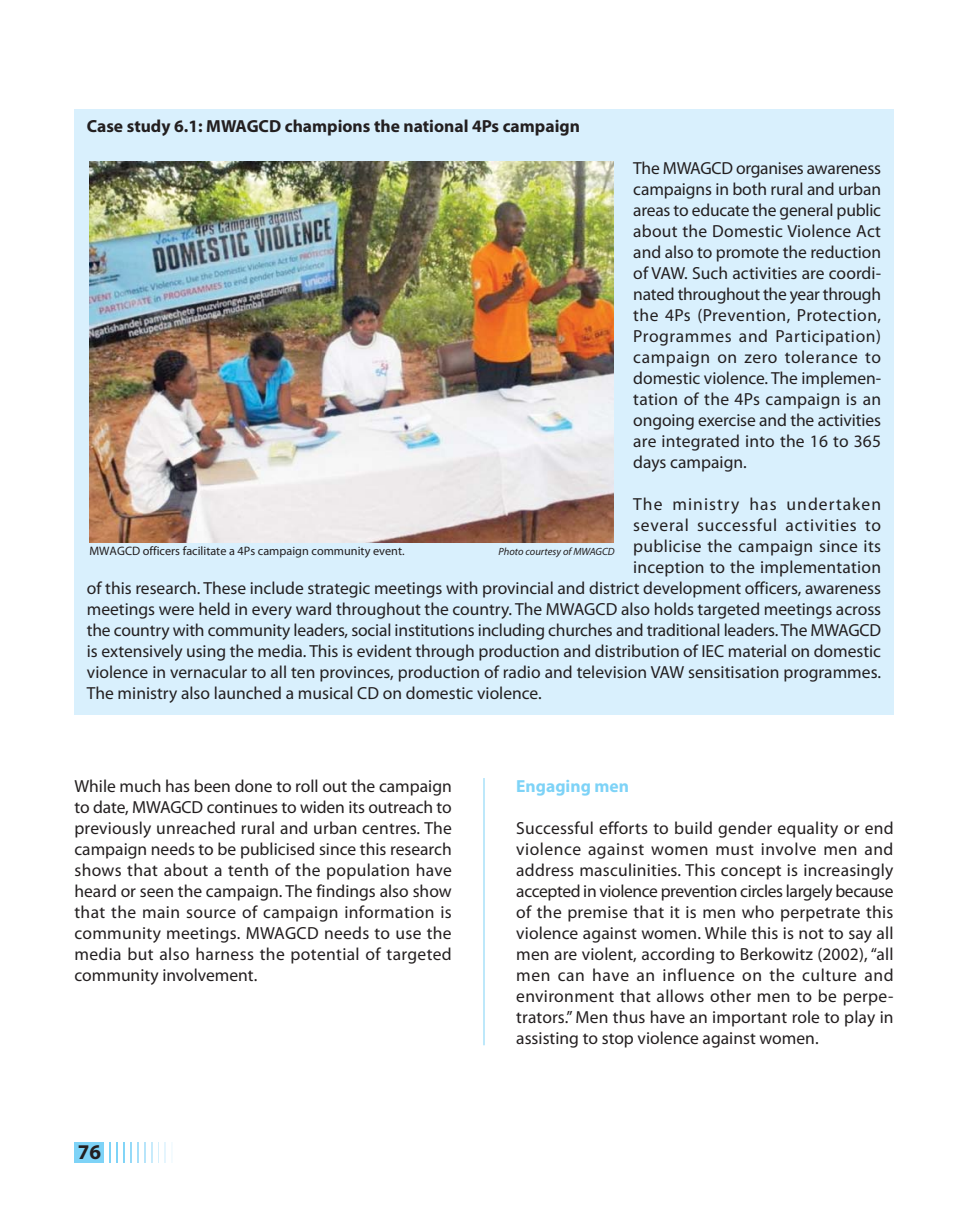
<style>
.page{position:relative;width:968px;height:1216px;background:#fff}
.page>*{position:absolute;margin:0;border:0;box-sizing:border-box;transform-origin:0 0}
.t1{font:700 21px "Myriad Pro";color:#231f20}
.t2{font:17.5px/21px "Myriad Pro";color:#231f20;text-align:justify}
.t3{font:700 17.5px "Myriad Pro";color:#231f20}
.t4{font:17.5px "Myriad Pro";letter-spacing:.045em;color:#231f20}
.t5{font:17.5px "Myriad Pro";letter-spacing:.02em;color:#231f20}
.t6{font:17.5px "Myriad Pro";letter-spacing:.06em;color:#231f20}
.t7{font:700 17.5px "Myriad Pro";color:#7ed3f7}
.t8{font:12.25px "Myriad Pro";color:#231f20}
.t9{font:italic 10.5px "Myriad Pro";color:#231f20}
</style>
<div class="page">
<div style="left:74px;top:109px;width:819px;height:605px;background:#d9f0fd"></div>
<svg style="left:123px;top:1142px;width:49px;height:20px"></svg>
<div style="left:74px;top:1142px;width:49px;height:20px;background:#7ed3f7"></div>
<hr style="left:105px;top:1138px;width:4px;height:28px;background:#fff">
<div style="left:111px;top:1138px;width:5px;height:28px;background:#fff"></div>
<div style="left:118px;top:1138px;width:5px;height:28px;background:#fff"></div>
<div style="left:125px;top:1138px;width:5px;height:28px;background:#fff"></div>
<div style="left:132px;top:1138px;width:5px;height:28px;background:#fff"></div>
<hr style="left:139px;top:1138px;width:4px;height:28px;background:#fff">
<hr style="left:146px;top:1138px;width:4px;height:28px;background:#fff">
<hr style="left:153px;top:1138px;width:4px;height:28px;background:#fff">
<hr style="left:160px;top:1138px;width:4px;height:28px;background:#fff">
<div style="left:166px;top:1138px;width:5px;height:28px;background:#fff"></div>
<img style="left:89px;top:161px;width:524px;height:381px">
<hr style="left:483px;top:778px;width:1px;height:267px;background:#7ed3f7">
<p class="t3" style="left:87px;top:119px;width:494px">Case study 6.1: MWAGCD champions the national 4Ps campaign</p>
<p class="t2" style="left:633px;top:158px;width:249px">The MWAGCD organises awareness campaigns in both rural and urban areas to educate the general public about the Domestic Violence Act and also to promote the reduction of VAW. Such activities are coordi&shy;nated throughout the year through the 4Ps (Prevention, Protection, Programmes and Participation) campaign on zero tolerance to domestic violence. The implemen&shy;tation of the 4Ps campaign is an ongoing exercise and the activities are integrated into the 16 to 365 days campaign.</p>
<p class="t6" style="left:633px;top:497px;width:249px">The ministry has undertaken</p>
<p class="t4" style="left:633px;top:518px;width:249px">several successful activities to</p>
<p class="t5" style="left:633px;top:539px;width:249px">publicise the campaign since its</p>
<p class="t2" style="left:633px;top:557px;width:249px">inception to the implementation</p>
<p class="t2" style="left:87px;top:578px;width:795px">of this research. These include strategic meetings with provincial and district development officers, awareness</p>
<p class="t2" style="left:87px;top:599px;width:795px">meetings were held in every ward throughout the country. The MWAGCD also holds targeted meetings across</p>
<p class="t2" style="left:87px;top:620px;width:795px">the country with community leaders, social institutions including churches and traditional leaders. The MWAGCD</p>
<p class="t2" style="left:87px;top:641px;width:795px">is extensively using the media. This is evident through production and distribution of IEC material on domestic</p>
<p class="t2" style="left:87px;top:662px;width:795px">violence in vernacular to all ten provinces, production of radio and television VAW sensitisation programmes.</p>
<p class="t2" style="left:87px;top:683px;width:456px">The ministry also launched a musical CD on domestic violence.</p>
<p class="t8" style="left:89px;top:546px;width:317px">MWAGCD officers facilitate a 4Ps campaign community event.</p>
<p class="t9" style="left:498px;top:547px;width:118px">Photo courtesy of MWAGCD</p>
<p class="t2" style="left:74px;top:776px;width:379px">While much has been done to roll out the campaign to date, MWAGCD continues to widen its outreach to previously unreached rural and urban centres. The campaign needs to be publicised since this research shows that about a tenth of the population have heard or seen the campaign. The findings also show that the main source of campaign information is community meetings. MWAGCD needs to use the media but also harness the potential of targeted community involvement.</p>
<p class="t7" style="left:516px;top:779px;width:114px">Engaging men</p>
<p class="t2" style="left:516px;top:818px;width:379px">Successful efforts to build gender equality or end violence against women must involve men and address masculinities. This concept is increasingly accepted in violence prevention circles largely because of the premise that it is men who perpetrate this violence against women. While this is not to say all men are violent, according to Berkowitz (2002), “all men can have an influence on the culture and environment that allows other men to be perpe&shy;trators.” Men thus have an important role to play in assisting to stop violence against women.</p>
<p class="t1" style="left:78px;top:1143px;width:25px">76</p>
</div>
